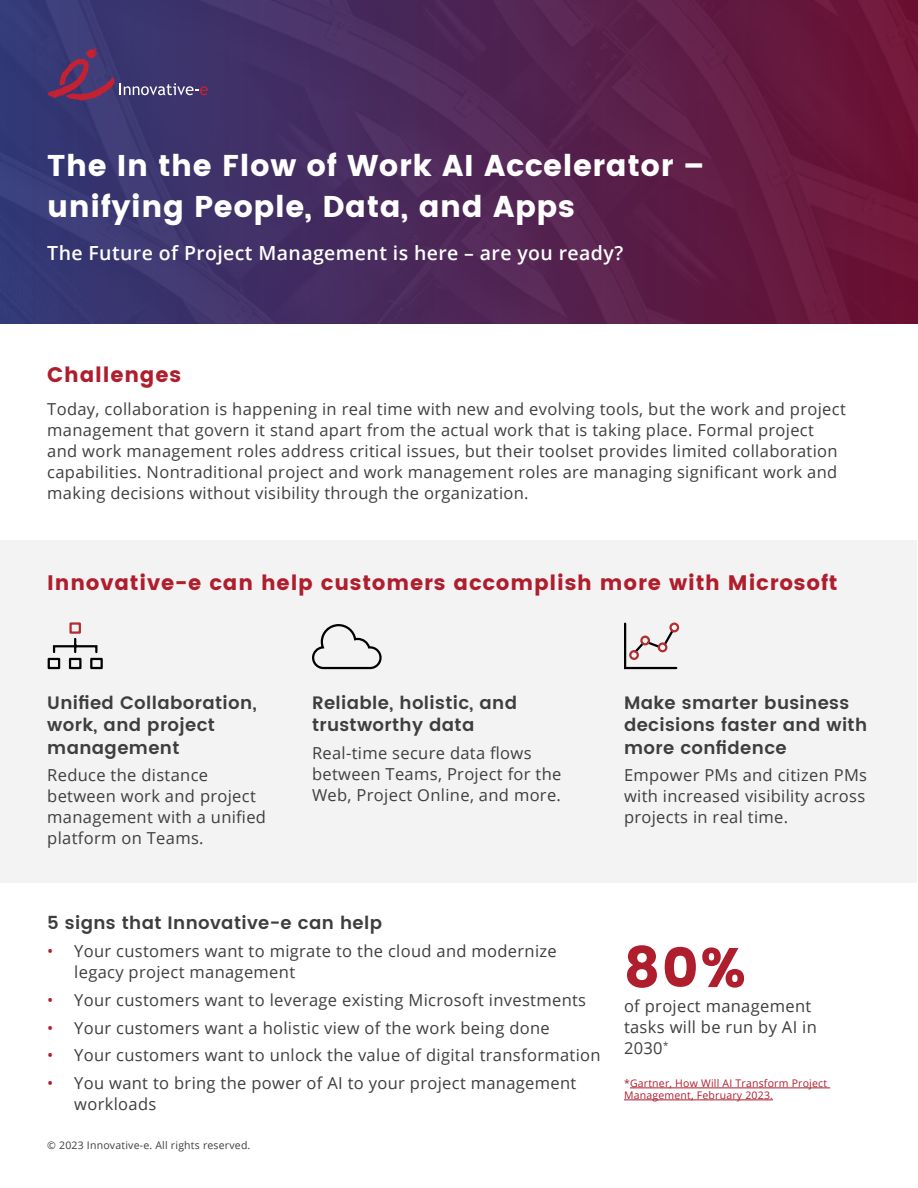
<style>
.page{position:relative;width:918px;height:1188px;background:#fff}
.page>*{position:absolute;margin:0;border:0;box-sizing:border-box;transform-origin:0 0}
.t1{font:700 55.5px "Poppins";color:#af1e2d}
.t2{font:700 30px/40.5px "Poppins";letter-spacing:.02em;color:#fff}
.t3{font:700 21px "Poppins";letter-spacing:.04em;color:#af1e2d}
.t4{font:600 19.5px "Open Sans";letter-spacing:.02em;color:#fff}
.t5{font:600 18px/22.5px "Poppins";letter-spacing:.02em;color:#3e3e3e}
.t6{font:16.5px/21px "Open Sans";letter-spacing:.02em;color:#3e3e3e}
.t7{font:10.5px/12px "Open Sans";letter-spacing:.02em;color:#af1e2d}
.t8{font:10.5px "Open Sans";letter-spacing:.02em;color:#3e3e3e}
.s1{color:#af1e2d}
</style>
<div class="page">
<div style="left:1px;top:540px;width:916px;height:342px;background:#f3f3f3"></div>
<div style="left:0;top:0;width:918px;height:324px;background:linear-gradient(to right,#323c7b,#6f1435)"></div>
<svg style="left:47px;top:47px;width:161px;height:54px;background:#503a6e"></svg>
<hr style="left:630px;top:1088px;width:200px;height:1px;background:#af1e2d">
<hr style="left:624px;top:1100px;width:149px;height:1px;background:#af1e2d">
<svg style="left:624px;top:622px;width:56px;height:48px"></svg>
<svg style="left:312px;top:624px;width:70px;height:46px"></svg>
<div style="left:69px;top:622px;width:12px;height:12px;border:2px solid #b32e2e"></div>
<svg style="left:47px;top:637px;width:56px;height:33px"></svg>
<h2 class="t2" style="left:47px;top:146px;width:659px">The In the Flow of Work AI Accelerator – unifying People, Data, and Apps</h2>
<p class="t4" style="left:47px;top:240px;width:577px">The Future of Project Management is here – are you ready?</p>
<p class="t3" style="left:47px;top:362px;width:136px">Challenges</p>
<p class="t6" style="left:47px;top:399px;width:800px">Today, collaboration is happening in real time with new and evolving tools, but the work and project management that govern it stand apart from the actual work that is taking place. Formal project and work management roles address critical issues, but their toolset provides limited collaboration capabilities. Nontraditional project and work management roles are managing significant work and making decisions without visibility through the organization.</p>
<p class="t3" style="left:47px;top:571px;width:792px">Innovative-e can help customers accomplish more with Microsoft</p>
<p class="t5" style="left:47px;top:692px;width:211px">Unified Collaboration, work, and project management</p>
<p class="t6" style="left:47px;top:765px;width:220px">Reduce the distance between work and project management with a unified platform on Teams.</p>
<p class="t5" style="left:312px;top:692px;width:207px">Reliable, holistic, and trustworthy data</p>
<p class="t6" style="left:312px;top:742px;width:251px">Real-time secure data flows between Teams, Project for the<br>Web, Project Online, and more.</p>
<p class="t5" style="left:624px;top:692px;width:245px">Make smarter business decisions faster and with more confidence</p>
<p class="t6" style="left:624px;top:765px;width:245px;text-align:justify">Empower PMs and citizen PMs with increased visibility across projects in real time.</p>
<p class="t5" style="left:47px;top:913px;width:336px">5 signs that Innovative-e can help</p>
<p class="t6" style="left:74px;top:940px;width:484px;text-indent:-27px"><span class="s1">•</span> Your customers want to migrate to the cloud and modernize legacy project management</p>
<p class="t6" style="left:47px;top:989px;width:540px"><span class="s1">•</span> Your customers want to leverage existing Microsoft investments</p>
<p class="t6" style="left:47px;top:1017px;width:504px"><span class="s1">•</span> Your customers want a holistic view of the work being done</p>
<p class="t6" style="left:47px;top:1045px;width:555px"><span class="s1">•</span> Your customers want to unlock the value of digital transformation</p>
<p class="t6" style="left:74px;top:1072px;width:504px;text-indent:-27px"><span class="s1">•</span> You want to bring the power of AI to your project management workloads</p>
<p class="t8" style="left:47px;top:1138px;width:205px">© 2023 Innovative-e. All rights reserved.</p>
<h1 class="t1" style="left:624px;top:935px;width:123px">80%</h1>
<p class="t6" style="left:624px;top:995px;width:194px">of project management tasks will be run by AI in<br>2030<sup>*</sup></p>
<p class="t7" style="left:624px;top:1077px;width:205px">*Gartner, How Will AI Transform Project<br>Management, February 2023.</p>
</div>
